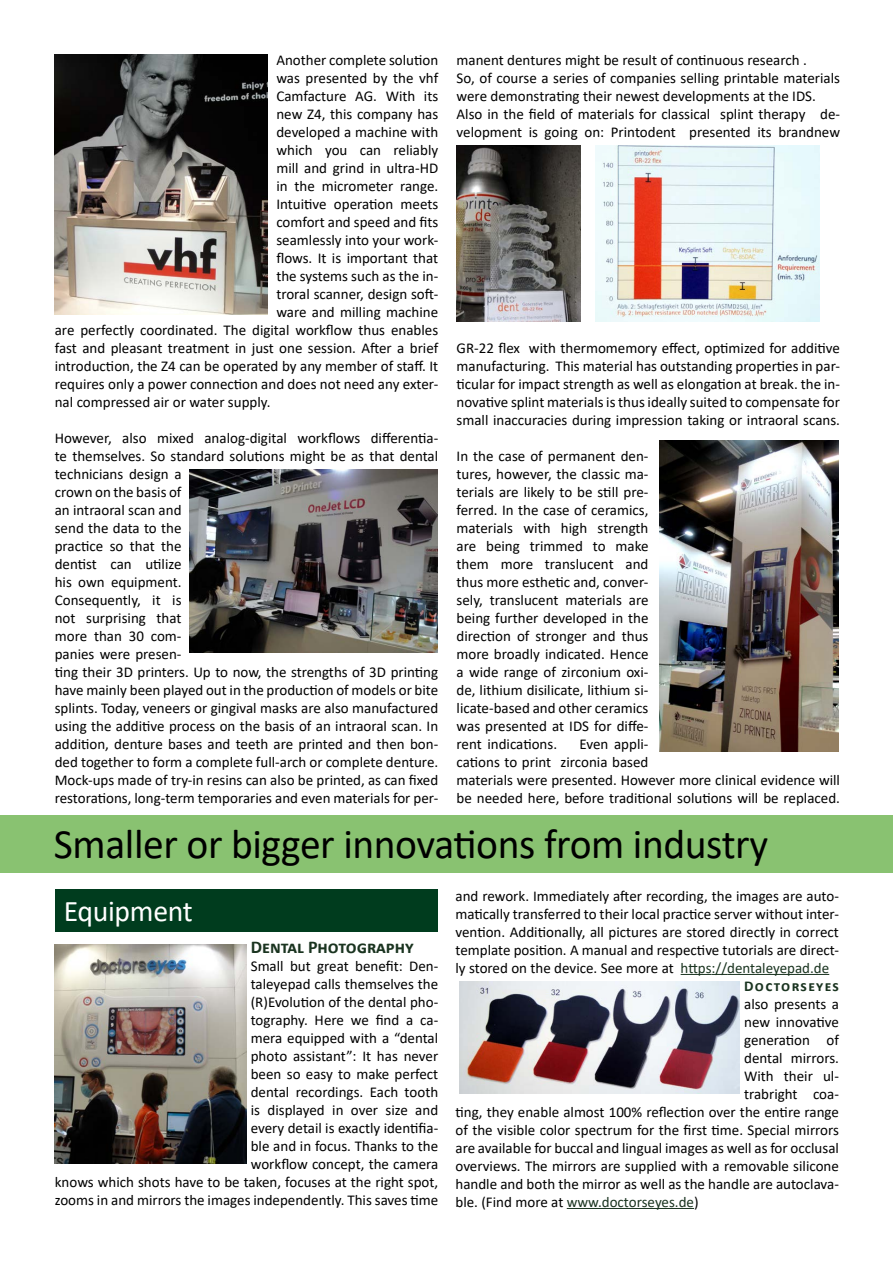
<style>
.page{position:relative;width:893px;height:1263px;background:#fff}
.page>*{position:absolute;margin:0;border:0;box-sizing:border-box;transform-origin:0 0}
.t1{font:42px "Calibri";letter-spacing:-.01em;color:#000}
.t2{font:30px "Calibri";letter-spacing:-.01em;color:#fff}
.t3{font:700 18px "Calibri";color:#1a3420}
.t4{font:15px/18px "Calibri";color:#000}
.t5{font:15px "Calibri";color:#1a3420}
.t6{font:700 15px "Calibri";letter-spacing:.09em;color:#1a3420}
.s1{color:#1a3420}
.s2{color:#000}
</style>
<div class="page">
<div style="left:55px;top:889px;width:382px;height:43px;background:#003c1e"></div>
<div style="left:0;top:815px;width:893px;height:58px;background:#89c271"></div>
<img style="left:55px;top:944px;width:192px;height:219px">
<img style="left:54px;top:54px;width:214px;height:261px">
<img style="left:190px;top:470px;width:248px;height:183px">
<img style="left:595px;top:146px;width:224px;height:175px">
<img style="left:457px;top:146px;width:123px;height:175px">
<img style="left:659px;top:440px;width:179px;height:312px">
<hr style="left:681px;top:974px;width:31px;height:1px;background:#1a3420">
<svg style="left:712px;top:974px;width:15px;height:1px"></svg>
<hr style="left:727px;top:974px;width:102px;height:1px;background:#1a3420">
<hr style="left:567px;top:1208px;width:127px;height:1px;background:#1a3420">
<img style="left:460px;top:981px;width:280px;height:112px">
<p class="t4" style="left:457px;top:51px;width:385px">manent dentures might be result of continuous research .<br>So, of course a series of companies selling printable materials were demonstrating their newest developments at the IDS.<br>Also in the field of materials for classical splint therapy de&shy;velopment is going on: Printodent presented its brandnew</p>
<p class="t4" style="left:276px;top:51px;width:163px">Another complete solution</p>
<p class="t4" style="left:276px;top:69px;width:163px">was presented by the vhf</p>
<p class="t4" style="left:276px;top:87px;width:163px">Camfacture AG. With its</p>
<p class="t4" style="left:276px;top:105px;width:163px">new Z4, this company has</p>
<p class="t4" style="left:276px;top:123px;width:163px">developed a machine with</p>
<p class="t4" style="left:276px;top:141px;width:163px">which you can reliably</p>
<p class="t4" style="left:276px;top:159px;width:163px">mill and grind in ultra-HD</p>
<p class="t4" style="left:276px;top:177px;width:163px">in the micrometer range.</p>
<p class="t4" style="left:276px;top:195px;width:163px">Intuitive operation meets</p>
<p class="t4" style="left:276px;top:213px;width:163px">comfort and speed and fits</p>
<p class="t4" style="left:276px;top:231px;width:163px">seamlessly into your work-</p>
<p class="t4" style="left:276px;top:249px;width:163px">flows. It is important that</p>
<p class="t4" style="left:276px;top:267px;width:163px">the systems such as the in-</p>
<p class="t4" style="left:276px;top:285px;width:163px">troral scanner, design soft-</p>
<p class="t4" style="left:276px;top:303px;width:163px">ware and milling machine</p>
<p class="t4" style="left:55px;top:321px;width:385px">are perfectly coordinated. The digital workflow thus enables</p>
<p class="t4" style="left:55px;top:339px;width:385px">fast and pleasant treatment in just one session. After a brief</p>
<p class="t4" style="left:55px;top:357px;width:385px">introduction, the Z4 can be operated by any member of staff. It</p>
<p class="t4" style="left:55px;top:375px;width:385px">requires only a power connection and does not need any exter-</p>
<p class="t4" style="left:55px;top:393px;width:217px">nal compressed air or water supply.</p>
<p class="t4" style="left:55px;top:429px;width:385px">However, also mixed analog-digital workflows differentia&shy;te themselves. So standard solutions might be as that dental technicians design a<br>crown on the basis of<br>an intraoral scan and<br>send the data to the<br>practice so that the<br>dentist can utilize<br>his own equipment.<br>Consequently, it is<br>not surprising that<br>more than 30 com-<br>panies were presen-<br>ting their 3D printers. Up to now, the strengths of 3D printing have mainly been played out in the production of models or bite splints. Today, veneers or gingival masks are also manufactured using the additive process on the basis of an intraoral scan. In addition, denture bases and teeth are printed and then bon&shy;ded together to form a complete full-arch or complete denture.<br>Mock-ups made of try-in resins can also be printed, as can fixed restorations, long-term temporaries and even materials for per-</p>
<p class="t4" style="left:457px;top:339px;width:385px;text-align:justify">GR-22 flex with thermomemory effect, optimized for additive manufacturing. This material has outstanding properties in par&shy;ticular for impact strength as well as elongation at break. the in&shy;novative splint materials is thus ideally suited to compensate for small inaccuracies during impression taking or intraoral scans.</p>
<p class="t4" style="left:457px;top:447px;width:193px;text-align:justify">In the case of permanent den&shy;tures, however, the classic ma&shy;terials are likely to be still pre&shy;ferred. In the case of ceramics, materials with high strength are being trimmed to make them more translucent and thus more esthetic and, conver&shy;sely, translucent materials are being further developed in the direction of stronger and thus more broadly indicated. Hence a wide range of zirconium oxi&shy;de, lithium disilicate, lithium si&shy;licate-based and other ceramics was presented at IDS for diffe&shy;rent indications.</p>
<p class="t4" style="left:457px;top:735px;width:385px;text-indent:123px">Even appli-<br>cations to print zirconia based<br>materials were presented. However more clinical evidence will be needed here, before traditional solutions will be replaced.</p>
<h1 class="t1" style="left:54px;top:814px;width:716px">Smaller or bigger innovations from industry</h1>
<h2 class="t2" style="left:64px;top:890px;width:131px">Equipment</h2>
<p class="t3" style="left:251px;top:935px;width:164px">Dental Photography</p>
<p class="t4" style="left:55px;top:957px;width:385px;text-align:right">Small but great benefit: Den-<br>taleyepad calls themselves the<br>(R)Evolution of the dental pho-<br>tography. Here we find a ca-<br>mera equipped with a “dental<br>photo assistant”: It has never<br>been so easy to make perfect<br>dental recordings. Each tooth<br>is displayed in over size and<br>every detail is exactly identifia-<br>ble and in focus. Thanks to the<br>workflow concept, the camera<br>knows which shots have to be taken, focuses at the right spot, zooms in and mirrors the images independently. This saves time</p>
<p class="t4" style="left:455px;top:886px;width:385px">and rework. Immediately after recording, the images are auto-</p>
<p class="t4" style="left:455px;top:904px;width:385px">matically transferred to their local practice server without inter-</p>
<p class="t4" style="left:455px;top:922px;width:385px">vention. Additionally, all pictures are stored directly in correct</p>
<p class="t4" style="left:455px;top:940px;width:385px">template position. A manual and respective tutorials are direct-</p>
<p class="t4" style="left:455px;top:958px;width:375px">ly stored on the device. See more at <span class="s1">https://dentaleyepad.de</span></p>
<p class="t6" style="left:744px;top:975px;width:96px">Doctorseyes</p>
<p class="t4" style="left:744px;top:994px;width:96px">also presents a</p>
<p class="t4" style="left:744px;top:1012px;width:96px">new innovative</p>
<p class="t4" style="left:744px;top:1030px;width:96px">generation of</p>
<p class="t4" style="left:744px;top:1048px;width:96px">dental mirrors.</p>
<p class="t4" style="left:744px;top:1066px;width:96px">With their ul-</p>
<p class="t4" style="left:744px;top:1084px;width:96px">trabright coa-</p>
<p class="t4" style="left:455px;top:1102px;width:385px">ting, they enable almost 100% reflection over the entire range</p>
<p class="t4" style="left:455px;top:1120px;width:385px">of the visible color spectrum for the first time. Special mirrors</p>
<p class="t4" style="left:455px;top:1138px;width:385px">are available for buccal and lingual images as well as for occlusal</p>
<p class="t4" style="left:455px;top:1156px;width:385px">overviews. The mirrors are supplied with a removable silicone</p>
<p class="t4" style="left:455px;top:1174px;width:385px">handle and both the mirror as well as the handle are autoclava-</p>
<p class="t5" style="left:455px;top:1191px;width:245px"><span class="s2">ble. (Find more at</span> www.doctorseyes.de<span class="s2">)</span></p>
</div>
